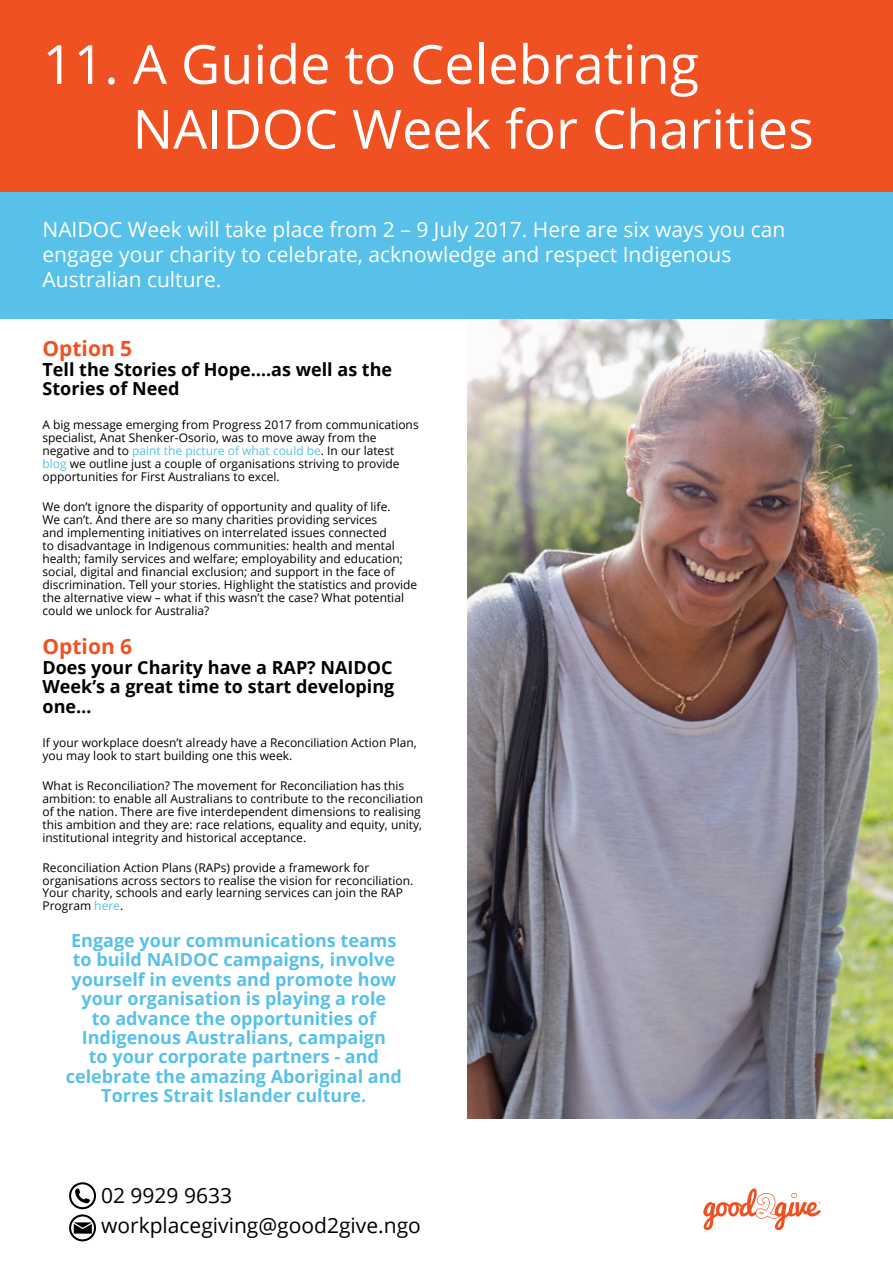
<style>
.page{position:relative;width:893px;height:1263px;background:#fff}
.page>*{position:absolute;margin:0;border:0;box-sizing:border-box;transform-origin:0 0}
.t1{font:54px/64.8px "Open Sans";color:#fff}
.t2{font:21px/25.2px "Open Sans";color:#fff}
.t3{font:21px/30px "Open Sans";color:#000}
.t4{font:700 21px "Open Sans";color:#f05123}
.t5{font:700 18px/19.4px "Open Sans";color:#57c1e9;text-align:center}
.t6{font:700 18px/19.4px "Open Sans";color:#000}
.t7{font:12px/12.9px "Open Sans";color:#000}
.s1{color:#57c1e9}
</style>
<div class="page">
<img style="left:468px;top:319px;width:425px;height:800px">
<div style="left:0;top:0;width:893px;height:319px;background:#57c1e9"></div>
<svg style="left:69px;top:1182px;width:27px;height:60px"></svg>
<svg style="left:703px;top:1188px;width:118px;height:42px"></svg>
<div style="left:0;top:0;width:893px;height:191px;background:#f05123"></div>
<h1 class="t1" style="left:133px;top:30px;width:683px;text-indent:-90px">11. A Guide to Celebrating<br>NAIDOC Week for Charities</h1>
<h2 class="t2" style="left:43px;top:216px;width:744px">NAIDOC Week will take place from 2 – 9 July 2017. Here are six ways you can engage your charity to celebrate, acknowledge and respect Indigenous<br>Australian culture.</h2>
<h2 class="t4" style="left:43px;top:334px;width:91px">Option 5</h2>
<h3 class="t6" style="left:43px;top:359px;width:351px">Tell the Stories of Hope….as well as the<br>Stories of Need</h3>
<p class="t7" style="left:43px;top:418px;width:378px">A big message emerging from Progress 2017 from communications specialist, Anat Shenker-Osorio, was to move away from the negative and to <span class="s1">paint the picture of what could be</span>. In our latest <span class="s1">blog</span> we outline just a couple of organisations striving to provide opportunities for First Australians to excel.</p>
<p class="t7" style="left:43px;top:500px;width:376px">We don’t ignore the disparity of opportunity and quality of life.<br>We can’t. And there are so many charities providing services<br>and implementing initiatives on interrelated issues connected<br>to disadvantage in Indigenous communities: health and mental health; family services and welfare; employability and education; social, digital and financial exclusion; and support in the face of discrimination. Tell your stories. Highlight the statistics and provide the alternative view – what if this wasn’t the case? What potential could we unlock for Australia?</p>
<h2 class="t4" style="left:43px;top:632px;width:91px">Option 6</h2>
<h3 class="t6" style="left:43px;top:657px;width:353px;text-align:justify">Does your Charity have a RAP? NAIDOC Week’s a great time to start developing one…</h3>
<p class="t7" style="left:43px;top:736px;width:376px">If your workplace doesn’t already have a Reconciliation Action Plan, you may look to start building one this week.</p>
<p class="t7" style="left:43px;top:779px;width:382px">What is Reconciliation? The movement for Reconciliation has this ambition: to enable all Australians to contribute to the reconciliation of the nation. There are five interdependent dimensions to realising this ambition and they are: race relations, equality and equity, unity, institutional integrity and historical acceptance.</p>
<p class="t7" style="left:43px;top:860px;width:372px">Reconciliation Action Plans (RAPs) provide a framework for organisations across sectors to realise the vision for reconciliation.<br>Your charity, schools and early learning services can join the RAP Program <span class="s1">here</span>.</p>
<p class="t5" style="left:66px;top:930px;width:338px">Engage your communications teams to build NAIDOC campaigns, involve yourself in events and promote how your organisation is playing a role<br>to advance the opportunities of Indigenous Australians, campaign<br>to your corporate partners - and celebrate the amazing Aboriginal and Torres Strait Islander culture.</p>
<h2 class="t3" style="left:101px;top:1180px;width:321px">02 9929 9633 workplacegiving@good2give.ngo</h2>
</div>
